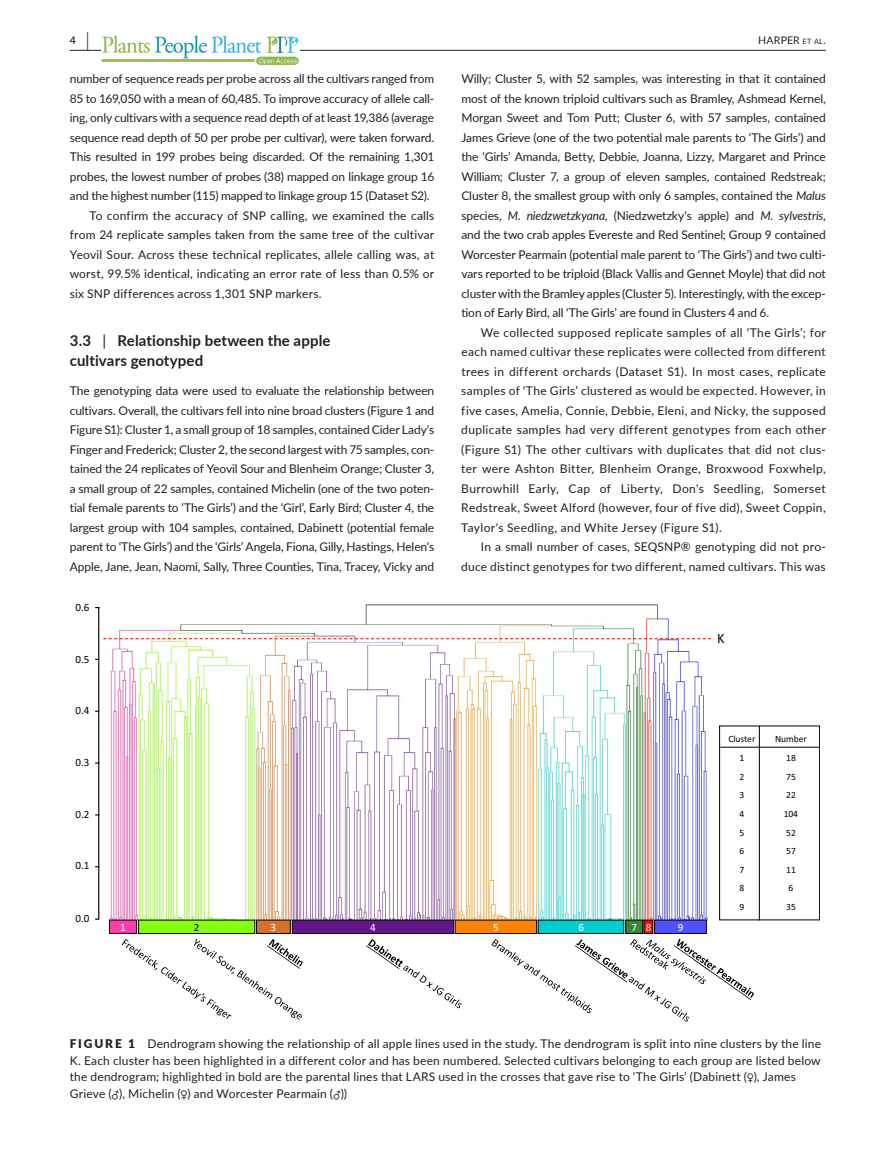
<style>
.page{position:relative;width:893px;height:1174px;background:#fff}
.page>*{position:absolute;margin:0;border:0;box-sizing:border-box;transform-origin:0 0}
.t1{font:700 15px/19.5px "Lato";letter-spacing:.01em;color:#231f20}
.t2{font:14.4px "Calibri";color:#000}
.t3{font:12px/19.5px "Lato";letter-spacing:.01em;color:#231f20;text-align:justify}
.t4{font:12px "Lato";letter-spacing:-.01em;color:#231f20}
.t5{font:12px "Lato";letter-spacing:-.015em;color:#231f20}
.t6{font:11.1px "Calibri";color:#000}
.t7{font:11.1px "Calibri";color:#fff}
.t8{font:10.5px "Lato";letter-spacing:.02em;color:#231f20}
.t9{font:600 10.5px "Lato";color:#231f20}
.t10{font:9.6px "Calibri";letter-spacing:-.005em;color:#000}
.s1{font-size:19.5px}
.s2{font-size:7.35px}
.s3{font-weight:400}
.s4{font-style:italic}
.s5{font-weight:900}
.s6{font-family:"STIX"}
</style>
<div class="page">
<hr style="left:70px;top:50px;width:756px;height:1px;background:#231f20">
<img style="left:101px;top:35px;width:198px;height:30px">
<img style="left:105px;top:604px;width:607px;height:319px">
<div style="left:109px;top:919px;width:28px;height:14px;background:#ff3da6;border:1px solid #000"></div>
<div style="left:138px;top:919px;width:117px;height:14px;background:#85ff0d"></div>
<div style="left:256px;top:919px;width:35px;height:14px;background:#d5722b"></div>
<div style="left:625px;top:919px;width:18px;height:14px;background:#388638;border:1px solid #000"></div>
<div style="left:455px;top:919px;width:82px;height:14px;background:#ff8300"></div>
<div style="left:538px;top:919px;width:86px;height:14px;background:#00cdcd"></div>
<div style="left:644px;top:919px;width:9px;height:14px;background:#ff0404"></div>
<div style="left:654px;top:919px;width:53px;height:14px;background:#5050ff"></div>
<div style="left:292px;top:919px;width:162px;height:14px;background:#611886;border:1px solid #000"></div>
<svg style="left:103px;top:638px;width:609px;height:1px"></svg>
<svg style="left:122px;top:938px;width:181px;height:81px"></svg>
<svg style="left:366px;top:939px;width:96px;height:69px"></svg>
<svg style="left:492px;top:938px;width:262px;height:83px"></svg>
<hr style="left:98px;top:607px;width:1px;height:312px;background:#000">
<svg style="left:719px;top:725px;width:101px;height:196px"></svg>
<p class="t9" style="left:70px;top:33px;width:21px">4 <span class="s1">|</span></p>
<p class="t8" style="left:758px;top:33px;width:69px">HARPER <span class="s2">et al</span>.</p>
<p class="t4" style="left:70px;top:70px;width:366px">number of sequence reads per probe across all the cultivars ranged from</p>
<p class="t5" style="left:70px;top:90px;width:366px">85 to 169,050 with a mean of 60,485. To improve accuracy of allele call-</p>
<p class="t4" style="left:70px;top:109px;width:366px">ing, only cultivars with a sequence read depth of at least 19,386 (average</p>
<p class="t4" style="left:70px;top:129px;width:366px">sequence read depth of 50 per probe per cultivar), were taken forward.</p>
<p class="t5" style="left:70px;top:148px;width:366px">This resulted in 199 probes being discarded. Of the remaining 1,301</p>
<p class="t4" style="left:70px;top:168px;width:366px">probes, the lowest number of probes (38) mapped on linkage group 16</p>
<p class="t5" style="left:70px;top:187px;width:361px">and the highest number (115) mapped to linkage group 15 (Dataset S2).</p>
<p class="t3" style="left:89px;top:205px;width:346px">To confirm the accuracy of SNP calling, we examined the calls</p>
<p class="t3" style="left:70px;top:224px;width:366px">from 24 replicate samples taken from the same tree of the cultivar</p>
<p class="t3" style="left:70px;top:244px;width:366px">Yeovil Sour. Across these technical replicates, allele calling was, at</p>
<p class="t3" style="left:70px;top:263px;width:366px">worst, 99.5% identical, indicating an error rate of less than 0.5% or</p>
<p class="t3" style="left:70px;top:283px;width:253px">six SNP differences across 1,301 SNP markers.</p>
<p class="t1" style="left:70px;top:330px;width:262px">3.3 <span class="s3">|</span> Relationship between the apple cultivars genotyped</p>
<p class="t3" style="left:70px;top:380px;width:366px">The genotyping data were used to evaluate the relationship between cultivars. Overall, the cultivars fell into nine broad clusters (Figure 1 and Figure S1): Cluster 1, a small group of 18 samples, contained Cider Lady's Finger and Frederick; Cluster 2, the second largest with 75 samples, con&shy;tained the 24 replicates of Yeovil Sour and Blenheim Orange; Cluster 3, a small group of 22 samples, contained Michelin (one of the two poten&shy;tial female parents to ‘The Girls’) and the ‘Girl’, Early Bird; Cluster 4, the largest group with 104 samples, contained, Dabinett (potential female parent to ‘The Girls’) and the ‘Girls’ Angela, Fiona, Gilly, Hastings, Helen's Apple, Jane, Jean, Naomi, Sally, Three Counties, Tina, Tracey, Vicky and</p>
<p class="t3" style="left:461px;top:68px;width:366px">Willy; Cluster 5, with 52 samples, was interesting in that it contained most of the known triploid cultivars such as Bramley, Ashmead Kernel, Morgan Sweet and Tom Putt; Cluster 6, with 57 samples, contained James Grieve (one of the two potential male parents to ‘The Girls’) and the ‘Girls’ Amanda, Betty, Debbie, Joanna, Lizzy, Margaret and Prince William; Cluster 7, a group of eleven samples, contained Redstreak; Cluster 8, the smallest group with only 6 samples, contained the <span class="s4">Malus </span>species, <span class="s4">M. niedzwetzkyana</span>, (Niedzwetzky's apple) and <span class="s4">M. sylvestris</span>, and the two crab apples Evereste and Red Sentinel; Group 9 contained Worcester Pearmain (potential male parent to ‘The Girls’) and two culti&shy;vars reported to be triploid (Black Vallis and Gennet Moyle) that did not cluster with the Bramley apples (Cluster 5). Interestingly, with the excep&shy;tion of Early Bird, all ‘The Girls’ are found in Clusters 4 and 6.</p>
<p class="t3" style="left:461px;top:322px;width:366px;text-indent:20px">We collected supposed replicate samples of all ‘The Girls’; for each named cultivar these replicates were collected from different trees in different orchards (Dataset S1). In most cases, replicate samples of ‘The Girls’ clustered as would be expected. However, in five cases, Amelia, Connie, Debbie, Eleni, and Nicky, the supposed duplicate samples had very different genotypes from each other (Figure S1) The other cultivars with duplicates that did not clus&shy;ter were Ashton Bitter, Blenheim Orange, Broxwood Foxwhelp, Burrowhill Early, Cap of Liberty, Don's Seedling, Somerset Redstreak, Sweet Alford (however, four of five did), Sweet Coppin, Taylor's Seedling, and White Jersey (Figure S1).</p>
<p class="t3" style="left:461px;top:536px;width:366px;text-align:right">In a small number of cases, SEQSNP® genotyping did not pro&shy;duce distinct genotypes for two different, named cultivars. This was</p>
<p class="t6" style="left:76px;top:600px;width:16px">0.6</p>
<p class="t6" style="left:76px;top:652px;width:16px">0.5</p>
<p class="t6" style="left:76px;top:703px;width:16px">0.4</p>
<p class="t6" style="left:76px;top:755px;width:16px">0.3</p>
<p class="t6" style="left:76px;top:807px;width:16px">0.2</p>
<p class="t6" style="left:76px;top:858px;width:16px">0.1</p>
<p class="t6" style="left:76px;top:911px;width:16px">0.0</p>
<p class="t7" style="left:120px;top:920px;width:7px">1</p>
<p class="t6" style="left:194px;top:920px;width:7px">2</p>
<p class="t7" style="left:271px;top:920px;width:7px">3</p>
<p class="t7" style="left:370px;top:920px;width:7px">4</p>
<p class="t7" style="left:493px;top:920px;width:7px">5</p>
<p class="t7" style="left:578px;top:920px;width:7px">6</p>
<p class="t7" style="left:632px;top:920px;width:21px">7 8</p>
<p class="t7" style="left:678px;top:920px;width:7px">9</p>
<p class="t2" style="left:717px;top:629px;width:9px">K</p>
<p class="t10" style="left:728px;top:733px;width:29px">Cluster</p>
<p class="t10" style="left:775px;top:733px;width:33px">Number</p>
<p class="t10" style="left:739px;top:752px;width:6px">1</p>
<p class="t10" style="left:786px;top:752px;width:11px">18</p>
<p class="t10" style="left:739px;top:770px;width:6px">2</p>
<p class="t10" style="left:786px;top:770px;width:11px">75</p>
<p class="t10" style="left:739px;top:789px;width:6px">3</p>
<p class="t10" style="left:786px;top:789px;width:11px">22</p>
<p class="t10" style="left:739px;top:807px;width:6px">4</p>
<p class="t10" style="left:784px;top:807px;width:16px">104</p>
<p class="t10" style="left:739px;top:826px;width:6px">5</p>
<p class="t10" style="left:786px;top:826px;width:11px">52</p>
<p class="t10" style="left:739px;top:845px;width:6px">6</p>
<p class="t10" style="left:786px;top:845px;width:11px">57</p>
<p class="t10" style="left:739px;top:863px;width:6px">7</p>
<p class="t10" style="left:786px;top:863px;width:11px">11</p>
<p class="t10" style="left:739px;top:882px;width:6px">8</p>
<p class="t10" style="left:788px;top:882px;width:6px">6</p>
<p class="t10" style="left:739px;top:900px;width:6px">9</p>
<p class="t10" style="left:786px;top:900px;width:11px">35</p>
<p class="t3" style="left:70px;top:1035px;width:753px;line-height:16.5px;text-align:left"><span class="s5">FIGURE 1</span> Dendrogram showing the relationship of all apple lines used in the study. The dendrogram is split into nine clusters by the line K. Each cluster has been highlighted in a different color and has been numbered. Selected cultivars belonging to each group are listed below the dendrogram; highlighted in bold are the parental lines that LARS used in the crosses that gave rise to ‘The Girls’ (Dabinett (<span class="s6">♀</span>), James Grieve (<span class="s6">♂</span>), Michelin (<span class="s6">♀</span>) and Worcester Pearmain (<span class="s6">♂</span>))</p>
</div>
